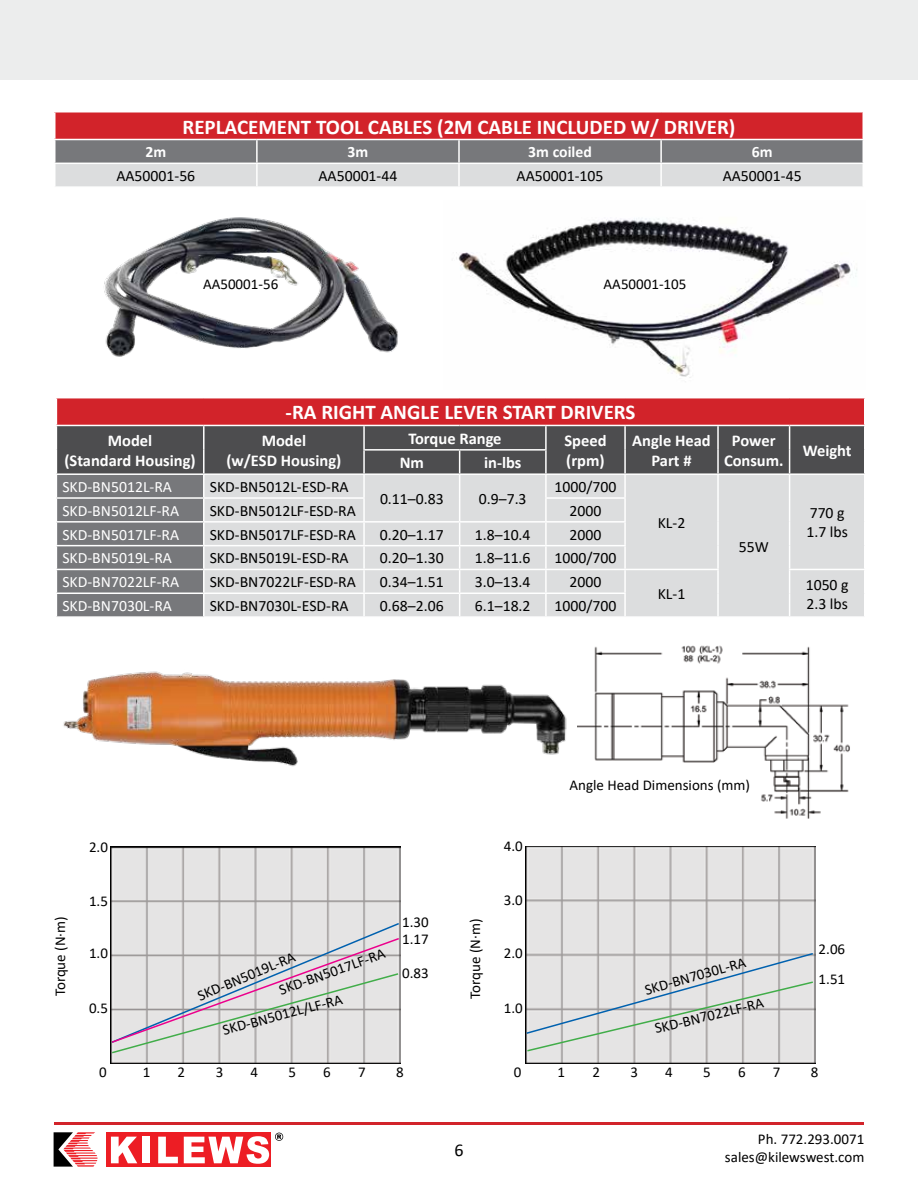
<style>
.page{position:relative;width:918px;height:1188px;background:#fff}
.page>*{position:absolute;margin:0;border:0;box-sizing:border-box;transform-origin:0 0}
.t1{font:700 21px "Calibri";color:#fff}
.t2{font:18px "Calibri";color:#000}
.t3{font:700 16.5px/19.8px "Calibri";color:#fff;text-align:center}
.t4{font:15.75px/18.9px "Calibri";color:#000}
.t5{font:15.75px "Calibri";color:#fff}
.t6{font:700 15.75px "Calibri";color:#fff}
.t7{font:15px/18px "Calibri";color:#000;text-align:right}
</style>
<div class="page">
<svg style="left:54px;top:1132px;width:44px;height:35px"></svg>
<div style="left:107px;top:1132px;width:164px;height:34px;background:#ed1d24"></div>
<svg style="left:111px;top:1137px;width:26px;height:26px"></svg>
<div style="left:143px;top:1137px;width:7px;height:26px;background:#fff"></div>
<svg style="left:158px;top:1137px;width:20px;height:26px"></svg>
<svg style="left:184px;top:1136px;width:85px;height:28px"></svg>
<svg style="left:275px;top:1133px;width:8px;height:8px"></svg>
<hr style="left:54px;top:1122px;width:810px;height:3px;background:#d2232a">
<div style="left:0;top:0;width:918px;height:80px;background:#e6e7e8"></div>
<img style="left:456px;top:218px;width:401px;height:160px">
<img style="left:104px;top:217px;width:294px;height:140px">
<div style="left:55px;top:112px;width:808px;height:28px;background:#d2232a"></div>
<svg style="left:56px;top:140px;width:806px;height:46px;background:#aaabad"></svg>
<hr style="left:54px;top:112px;width:2px;height:27px;background:#fff">
<hr style="left:862px;top:112px;width:2px;height:27px;background:#fff">
<hr style="left:54px;top:139px;width:203px;height:1px;background:#fff">
<hr style="left:257px;top:139px;width:202px;height:1px;background:#fff">
<hr style="left:459px;top:139px;width:202px;height:1px;background:#fff">
<hr style="left:661px;top:139px;width:203px;height:1px;background:#fff">
<hr style="left:256px;top:140px;width:2px;height:23px;background:#fff">
<hr style="left:458px;top:140px;width:2px;height:23px;background:#fff">
<hr style="left:660px;top:140px;width:2px;height:23px;background:#fff">
<hr style="left:54px;top:163px;width:203px;height:1px;background:#fff">
<hr style="left:257px;top:163px;width:202px;height:1px;background:#fff">
<hr style="left:256px;top:164px;width:2px;height:22px;background:#fff">
<hr style="left:459px;top:163px;width:202px;height:1px;background:#fff">
<hr style="left:458px;top:164px;width:2px;height:22px;background:#fff">
<hr style="left:661px;top:163px;width:203px;height:1px;background:#fff">
<hr style="left:660px;top:164px;width:2px;height:22px;background:#fff">
<svg style="left:56px;top:398px;width:809px;height:219px;background:#b39ea0"></svg>
<hr style="left:864px;top:593px;width:2px;height:23px;background:#fff">
<hr style="left:204px;top:616px;width:160px;height:2px;background:#fff">
<hr style="left:364px;top:616px;width:96px;height:2px;background:#fff">
<hr style="left:460px;top:616px;width:86px;height:2px;background:#fff">
<hr style="left:546px;top:616px;width:79px;height:2px;background:#fff">
<hr style="left:625px;top:616px;width:93px;height:2px;background:#fff">
<hr style="left:718px;top:616px;width:72px;height:2px;background:#fff">
<hr style="left:790px;top:616px;width:76px;height:2px;background:#fff">
<img style="left:111px;top:846px;width:289px;height:218px">
<svg style="left:110px;top:922px;width:291px;height:133px;background:#dad9da"></svg>
<img style="left:63px;top:671px;width:504px;height:96px">
<img style="left:577px;top:645px;width:273px;height:174px">
<img style="left:526px;top:846px;width:289px;height:217px">
<svg style="left:525px;top:952px;width:290px;height:101px;background:#d8dada"></svg>
<h1 class="t1" style="left:183px;top:112px;width:554px">REPLACEMENT TOOL CABLES (2M CABLE INCLUDED W/ DRIVER)</h1>
<p class="t6" style="left:145px;top:141px;width:22px">2m</p>
<p class="t6" style="left:348px;top:141px;width:22px">3m</p>
<p class="t6" style="left:528px;top:141px;width:65px">3m coiled</p>
<p class="t6" style="left:752px;top:141px;width:22px">6m</p>
<p class="t4" style="left:116px;top:166px;width:80px">AA50001-56</p>
<p class="t4" style="left:318px;top:166px;width:80px">AA50001-44</p>
<p class="t4" style="left:517px;top:166px;width:88px">AA50001-105</p>
<p class="t4" style="left:723px;top:166px;width:80px">AA50001-45</p>
<p class="t7" style="left:203px;top:275px;width:77px">AA50001-56</p>
<p class="t7" style="left:604px;top:275px;width:84px">AA50001-105</p>
<h1 class="t1" style="left:286px;top:398px;width:351px">-RA RIGHT ANGLE LEVER START DRIVERS</h1>
<p class="t3" style="left:64px;top:431px;width:133px">Model<br>(Standard Housing)</p>
<p class="t3" style="left:226px;top:431px;width:116px">Model<br>(w/ESD Housing)</p>
<p class="t3" style="left:408px;top:428px;width:95px">Torque Range</p>
<p class="t3" style="left:564px;top:431px;width:44px;text-align:left">Speed (rpm)</p>
<p class="t3" style="left:632px;top:431px;width:80px">Angle Head<br>Part #</p>
<p class="t3" style="left:724px;top:431px;width:61px">Power<br>Consum.</p>
<p class="t3" style="left:803px;top:440px;width:50px">Weight</p>
<p class="t3" style="left:400px;top:453px;width:26px">Nm</p>
<p class="t3" style="left:484px;top:453px;width:39px">in-lbs</p>
<p class="t4" style="left:554px;top:477px;width:63px">1000/700</p>
<p class="t5" style="left:62px;top:476px;width:111px">SKD-BN5012L-RA</p>
<p class="t4" style="left:210px;top:477px;width:140px">SKD-BN5012L-ESD-RA</p>
<p class="t4" style="left:380px;top:489px;width:65px">0.11–0.83</p>
<p class="t4" style="left:479px;top:489px;width:49px">0.9–7.3</p>
<p class="t5" style="left:62px;top:500px;width:118px">SKD-BN5012LF-RA</p>
<p class="t4" style="left:210px;top:501px;width:148px">SKD-BN5012LF-ESD-RA</p>
<p class="t4" style="left:570px;top:501px;width:33px">2000</p>
<p class="t5" style="left:62px;top:523px;width:118px">SKD-BN5017LF-RA</p>
<p class="t4" style="left:210px;top:525px;width:148px">SKD-BN5017LF-ESD-RA</p>
<p class="t4" style="left:380px;top:525px;width:65px">0.20–1.17</p>
<p class="t4" style="left:475px;top:525px;width:57px">1.8–10.4</p>
<p class="t4" style="left:570px;top:525px;width:33px">2000</p>
<p class="t5" style="left:62px;top:547px;width:111px">SKD-BN5019L-RA</p>
<p class="t4" style="left:210px;top:548px;width:140px">SKD-BN5019L-ESD-RA</p>
<p class="t4" style="left:380px;top:548px;width:65px">0.20–1.30</p>
<p class="t4" style="left:475px;top:548px;width:57px">1.8–11.6</p>
<p class="t4" style="left:554px;top:548px;width:63px">1000/700</p>
<p class="t5" style="left:62px;top:571px;width:118px">SKD-BN7022LF-RA</p>
<p class="t4" style="left:210px;top:572px;width:148px">SKD-BN7022LF-ESD-RA</p>
<p class="t4" style="left:380px;top:572px;width:65px">0.34–1.51</p>
<p class="t4" style="left:475px;top:572px;width:57px">3.0–13.4</p>
<p class="t4" style="left:570px;top:572px;width:33px">2000</p>
<p class="t4" style="left:806px;top:503px;width:43px">770 g<br>1.7 lbs</p>
<p class="t4" style="left:658px;top:513px;width:29px">KL-2</p>
<p class="t4" style="left:739px;top:536px;width:31px">55W</p>
<p class="t4" style="left:806px;top:575px;width:44px">1050 g</p>
<p class="t4" style="left:658px;top:584px;width:29px">KL-1</p>
<p class="t5" style="left:62px;top:595px;width:111px">SKD-BN7030L-RA</p>
<p class="t4" style="left:210px;top:596px;width:140px">SKD-BN7030L-ESD-RA</p>
<p class="t4" style="left:380px;top:596px;width:65px">0.68–2.06</p>
<p class="t4" style="left:475px;top:596px;width:57px">6.1–18.2</p>
<p class="t4" style="left:554px;top:596px;width:63px">1000/700</p>
<p class="t4" style="left:806px;top:594px;width:43px">2.3 lbs</p>
<p class="t7" style="left:570px;top:776px;width:182px">Angle Head Dimensions (mm)</p>
<p class="t7" style="left:89px;top:837px;width:20px">2.0</p>
<p class="t7" style="left:504px;top:837px;width:20px">4.0</p>
<p class="t7" style="left:89px;top:891px;width:20px">1.5</p>
<p class="t7" style="left:504px;top:891px;width:20px">3.0</p>
<p class="t7" style="left:51px;top:996px;width:82px;rotate:-90deg">Torque (N·m)</p>
<p class="t7" style="left:402px;top:913px;width:28px;line-height:17.2px;text-align:left">1.30<br>1.17</p>
<p class="t7" style="left:89px;top:944px;width:20px">1.0</p>
<p class="t7" style="left:277px;top:982px;width:113px;rotate:-20deg">SKD-BN5017LF-RA</p>
<p class="t7" style="left:195px;top:987px;width:106px;rotate:-22deg">SKD-BN5019L-RA</p>
<p class="t7" style="left:402px;top:963px;width:28px">0.83</p>
<p class="t7" style="left:220px;top:1021px;width:125px;rotate:-15deg">SKD-BN5012L/LF-RA</p>
<p class="t7" style="left:89px;top:999px;width:20px">0.5</p>
<p class="t7" style="left:466px;top:999px;width:82px;rotate:-90deg">Torque (N·m)</p>
<p class="t7" style="left:504px;top:943px;width:20px">2.0</p>
<p class="t7" style="left:504px;top:998px;width:20px">1.0</p>
<p class="t7" style="left:643px;top:981px;width:106px;rotate:-16deg">SKD-BN7030L-RA</p>
<p class="t7" style="left:653px;top:1020px;width:113px;rotate:-14deg">SKD-BN7022LF-RA</p>
<p class="t7" style="left:819px;top:940px;width:28px">2.06</p>
<p class="t7" style="left:819px;top:970px;width:28px">1.51</p>
<p class="t7" style="left:99px;top:1063px;width:9px">0</p>
<p class="t7" style="left:143px;top:1063px;width:9px">1</p>
<p class="t7" style="left:178px;top:1063px;width:9px">2</p>
<p class="t7" style="left:216px;top:1063px;width:9px">3</p>
<p class="t7" style="left:250px;top:1063px;width:9px">4</p>
<p class="t7" style="left:289px;top:1063px;width:9px">5</p>
<p class="t7" style="left:323px;top:1063px;width:9px">6</p>
<p class="t7" style="left:358px;top:1063px;width:9px">7</p>
<p class="t7" style="left:396px;top:1063px;width:9px">8</p>
<p class="t7" style="left:514px;top:1063px;width:9px">0</p>
<p class="t7" style="left:558px;top:1063px;width:9px">1</p>
<p class="t7" style="left:592px;top:1063px;width:9px">2</p>
<p class="t7" style="left:630px;top:1063px;width:9px">3</p>
<p class="t7" style="left:665px;top:1063px;width:9px">4</p>
<p class="t7" style="left:703px;top:1063px;width:9px">5</p>
<p class="t7" style="left:738px;top:1063px;width:9px">6</p>
<p class="t7" style="left:773px;top:1063px;width:9px">7</p>
<p class="t7" style="left:811px;top:1063px;width:9px">8</p>
<p class="t2" style="left:454px;top:1138px;width:11px">6</p>
<p class="t7" style="left:725px;top:1129px;width:141px">Ph. 772.293.0071 sales@kilewswest.com</p>
</div>
